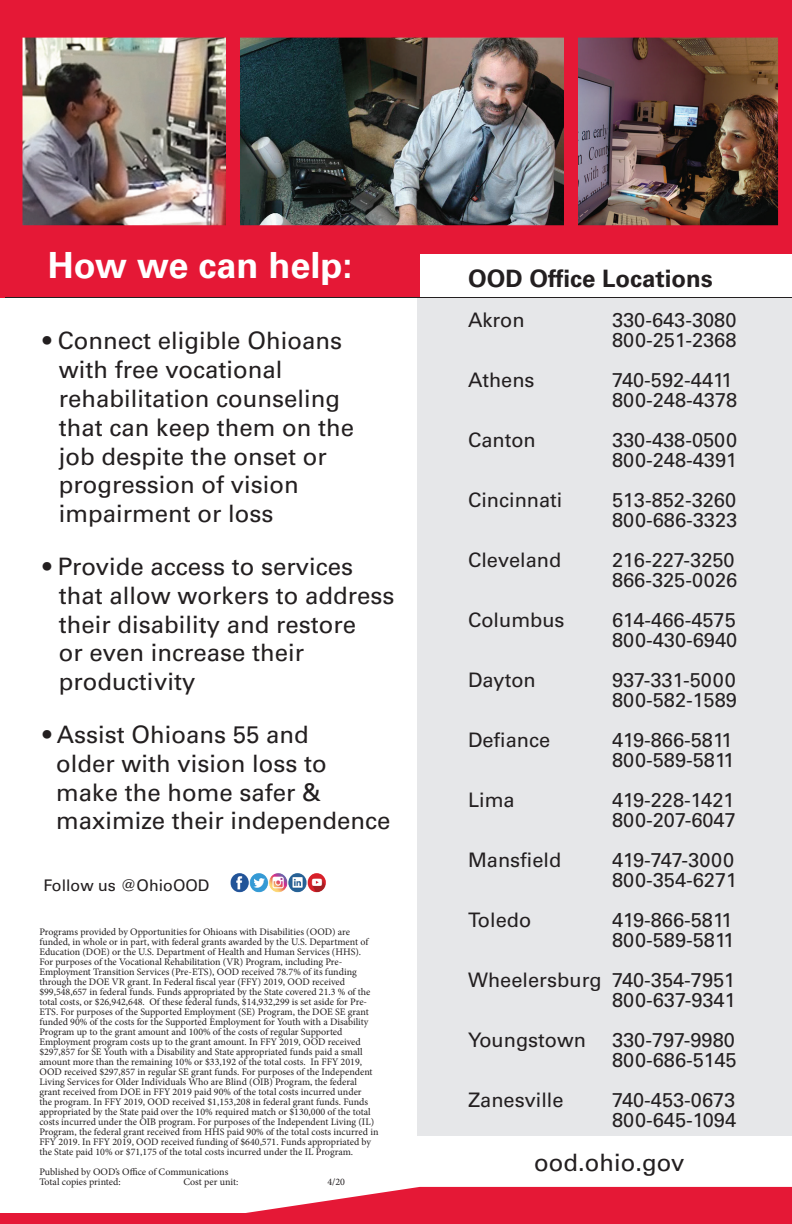
<style>
.page{position:relative;width:792px;height:1224px;background:#fff}
.page>*{position:absolute;margin:0;border:0;box-sizing:border-box;transform-origin:0 0}
.t1{font:700 36px "Univers LT Std";color:#fff}
.t2{font:24px/28.8px "Univers LT Std";color:#231f20}
.t3{font:700 24px "Univers LT Std";color:#231f20}
.t4{font:20px "Univers LT Std";color:#231f20}
.t5{font:16px "Univers LT Std";color:#231f20}
.t6{font:10px/10px "Minion Pro";color:#231f20}
</style>
<div class="page">
<div style="left:0;top:0;width:792px;height:253px;background:#e51836"></div>
<div style="left:418px;top:298px;width:374px;height:838px;background:#e6e7e9"></div>
<div style="left:0;top:238px;width:419px;height:60px;background:#e51836"></div>
<img style="left:22px;top:37px;width:757px;height:189px">
<div style="left:226px;top:29px;width:14px;height:211px;background:#e51836"></div>
<div style="left:564px;top:29px;width:14px;height:203px;background:#e51836"></div>
<hr style="left:6px;top:297px;width:786px;height:1px;background:#231f20">
<svg style="left:0;top:1187px;width:792px;height:37px"></svg>
<img style="left:230px;top:873px;width:96px;height:20px">
<p class="t1" style="left:48px;top:244px;width:306px">How we can help:</p>
<p class="t2" style="left:43px;top:327px;width:301px">• Connect eligible Ohioans</p>
<p class="t2" style="left:59px;top:355px;width:225px">with free vocational</p>
<p class="t2" style="left:59px;top:384px;width:283px">rehabilitation counseling</p>
<p class="t2" style="left:59px;top:413px;width:297px">that can keep them on the job despite the onset or progression of vision</p>
<p class="t2" style="left:59px;top:499px;width:216px">impairment or loss</p>
<p class="t2" style="left:59px;top:552px;width:337px;text-indent:-16px">• Provide access to services that allow workers to address their disability and restore<br>or even increase their productivity</p>
<p class="t2" style="left:43px;top:720px;width:267px">• Assist Ohioans 55 and</p>
<p class="t2" style="left:56px;top:749px;width:272px">older with vision loss to</p>
<p class="t2" style="left:56px;top:778px;width:266px">make the home safer &amp;</p>
<p class="t2" style="left:56px;top:807px;width:336px">maximize their independence</p>
<p class="t5" style="left:43px;top:875px;width:168px">Follow us @OhioOOD</p>
<p class="t6" style="left:39px;top:927px;width:331px">Programs provided by Opportunities for Ohioans with Disabilities (OOD) are funded, in whole or in part, with federal grants awarded by the U.S. Department of<br>Education (DOE) or the U.S. Department of Health and Human Services (HHS).</p>
<p class="t6" style="left:39px;top:957px;width:341px">For purposes of the Vocational Rehabilitation (VR) Program, including Pre-Employment Transition Services (Pre-ETS), OOD received 78.7% of its funding through the DOE VR grant. In Federal fiscal year (FFY) 2019, OOD received $99,548,657 in federal funds. Funds appropriated by the State covered 21.3 % of the total costs, or $26,942,648. Of these federal funds, $14,932,299 is set aside for Pre-ETS. For purposes of the Supported Employment (SE) Program, the DOE SE grant funded 90% of the costs for the Supported Employment for Youth with a Disability Program up to the grant amount and 100% of the costs of regular Supported Employment program costs up to the grant amount. In FFY 2019, OOD received $297,857 for SE Youth with a Disability and State appropriated funds paid a small amount more than the remaining 10% or $33,192 of the total costs. In FFY 2019, OOD received $297,857 in regular SE grant funds. For purposes of the Independent Living Services for Older Individuals Who are Blind (OIB) Program, the federal grant received from DOE in FFY 2019 paid 90% of the total costs incurred under<br>the program. In FFY 2019, OOD received $1,153,208 in federal grant funds. Funds appropriated by the State paid over the 10% required match or $130,000 of the total costs incurred under the OIB program. For purposes of the Independent Living (IL)<br>Program, the federal grant received from HHS paid 90% of the total costs incurred in FFY 2019. In FFY 2019, OOD received funding of $640,571. Funds appropriated by the State paid 10% or $71,175 of the total costs incurred under the IL Program.</p>
<p class="t6" style="left:39px;top:1167px;width:191px">Published by OOD’s Office of Communications</p>
<p class="t6" style="left:39px;top:1177px;width:83px">Total copies printed:</p>
<p class="t6" style="left:183px;top:1177px;width:57px">Cost per unit:</p>
<p class="t6" style="left:327px;top:1177px;width:19px">4/20</p>
<p class="t3" style="left:468px;top:264px;width:246px">OOD Office Locations</p>
<p class="t4" style="left:468px;top:308px;width:58px">Akron</p>
<p class="t4" style="left:612px;top:308px;width:126px">330-643-3080</p>
<p class="t4" style="left:612px;top:328px;width:126px">800-251-2368</p>
<p class="t4" style="left:468px;top:368px;width:68px">Athens</p>
<p class="t4" style="left:612px;top:368px;width:122px">740-592-4411</p>
<p class="t4" style="left:612px;top:388px;width:127px">800-248-4378</p>
<p class="t4" style="left:468px;top:428px;width:69px">Canton</p>
<p class="t4" style="left:612px;top:428px;width:127px">330-438-0500</p>
<p class="t4" style="left:612px;top:448px;width:127px">800-248-4391</p>
<p class="t4" style="left:468px;top:488px;width:96px">Cincinnati</p>
<p class="t4" style="left:612px;top:488px;width:126px">513-852-3260</p>
<p class="t4" style="left:612px;top:508px;width:127px">800-686-3323</p>
<p class="t4" style="left:468px;top:548px;width:95px">Cleveland</p>
<p class="t4" style="left:612px;top:548px;width:124px">216-227-3250</p>
<p class="t4" style="left:612px;top:568px;width:127px">866-325-0026</p>
<p class="t4" style="left:468px;top:608px;width:98px">Columbus</p>
<p class="t4" style="left:612px;top:608px;width:125px">614-466-4575</p>
<p class="t4" style="left:612px;top:628px;width:127px">800-430-6940</p>
<p class="t4" style="left:468px;top:668px;width:69px">Dayton</p>
<p class="t4" style="left:612px;top:668px;width:125px">937-331-5000</p>
<p class="t4" style="left:612px;top:688px;width:127px">800-582-1589</p>
<p class="t4" style="left:468px;top:728px;width:84px">Defiance</p>
<p class="t4" style="left:612px;top:728px;width:122px">419-866-5811</p>
<p class="t4" style="left:612px;top:748px;width:124px">800-589-5811</p>
<p class="t4" style="left:468px;top:788px;width:48px">Lima</p>
<p class="t4" style="left:612px;top:788px;width:124px">419-228-1421</p>
<p class="t4" style="left:612px;top:808px;width:125px">800-207-6047</p>
<p class="t4" style="left:468px;top:848px;width:95px">Mansfield</p>
<p class="t4" style="left:612px;top:848px;width:124px">419-747-3000</p>
<p class="t4" style="left:612px;top:868px;width:127px">800-354-6271</p>
<p class="t4" style="left:468px;top:908px;width:65px">Toledo</p>
<p class="t4" style="left:612px;top:908px;width:122px">419-866-5811</p>
<p class="t4" style="left:612px;top:928px;width:124px">800-589-5811</p>
<p class="t4" style="left:468px;top:968px;width:269px">Wheelersburg 740-354-7951</p>
<p class="t4" style="left:612px;top:988px;width:125px">800-637-9341</p>
<p class="t4" style="left:468px;top:1028px;width:120px">Youngstown</p>
<p class="t4" style="left:612px;top:1028px;width:125px">330-797-9980</p>
<p class="t4" style="left:612px;top:1048px;width:126px">800-686-5145</p>
<p class="t4" style="left:468px;top:1088px;width:97px">Zanesville</p>
<p class="t4" style="left:612px;top:1088px;width:125px">740-453-0673</p>
<p class="t4" style="left:612px;top:1108px;width:126px">800-645-1094</p>
<p class="t2" style="left:534px;top:1148px;width:152px">ood.ohio.gov</p>
</div>
